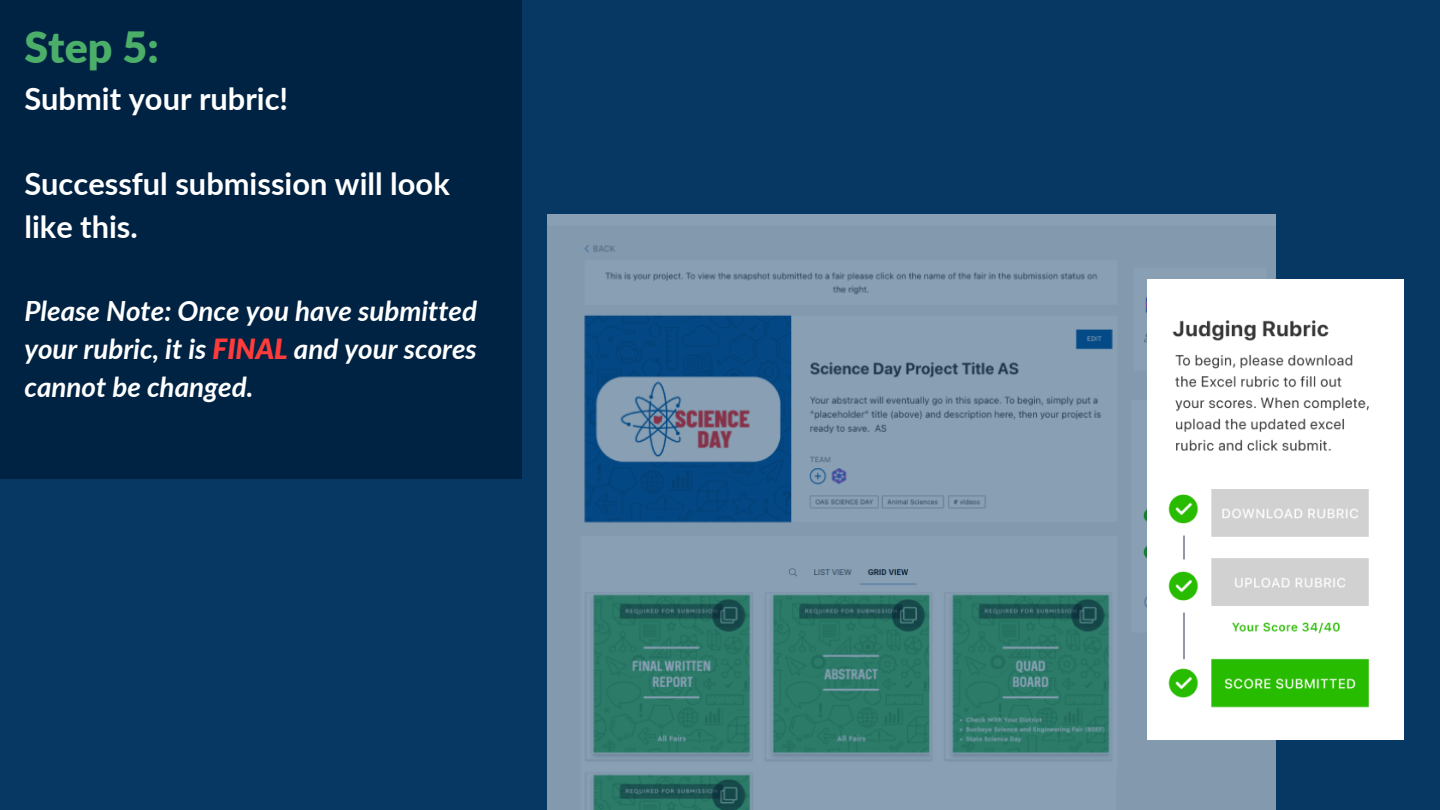
<style>
.page{position:relative;width:1440px;height:810px;background:#073763}
.page>*{position:absolute;margin:0;border:0;box-sizing:border-box;transform-origin:0 0}
.t1{font:900 43px "Lato";color:#4caf69}
.t2{font:700 30.8px/42.8px "Lato";color:#fff}
.t3{font:italic 700 27.8px/38.2px "Lato";color:#fff;text-align:justify}
.s1{font-weight:900;color:#ff3b3b}
</style>
<div class="page">
<img style="left:548px;top:215px;width:727px;height:595px">
<div style="left:0;top:0;width:522px;height:478px;background:#002343"></div>
<img style="left:1147px;top:280px;width:256px;height:460px">
<h1 class="t1" style="left:24px;top:20px;width:136px">Step 5:</h1>
<p class="t2" style="left:24px;top:76px;width:265px">Submit your rubric!</p>
<p class="t2" style="left:24px;top:162px;width:427px">Successful submission will look like this.</p>
<p class="t3" style="left:24px;top:291px;width:454px">Please Note: Once you have submitted your rubric, it is <span class="s1">FINAL</span> and your scores cannot be changed.</p>
</div>
